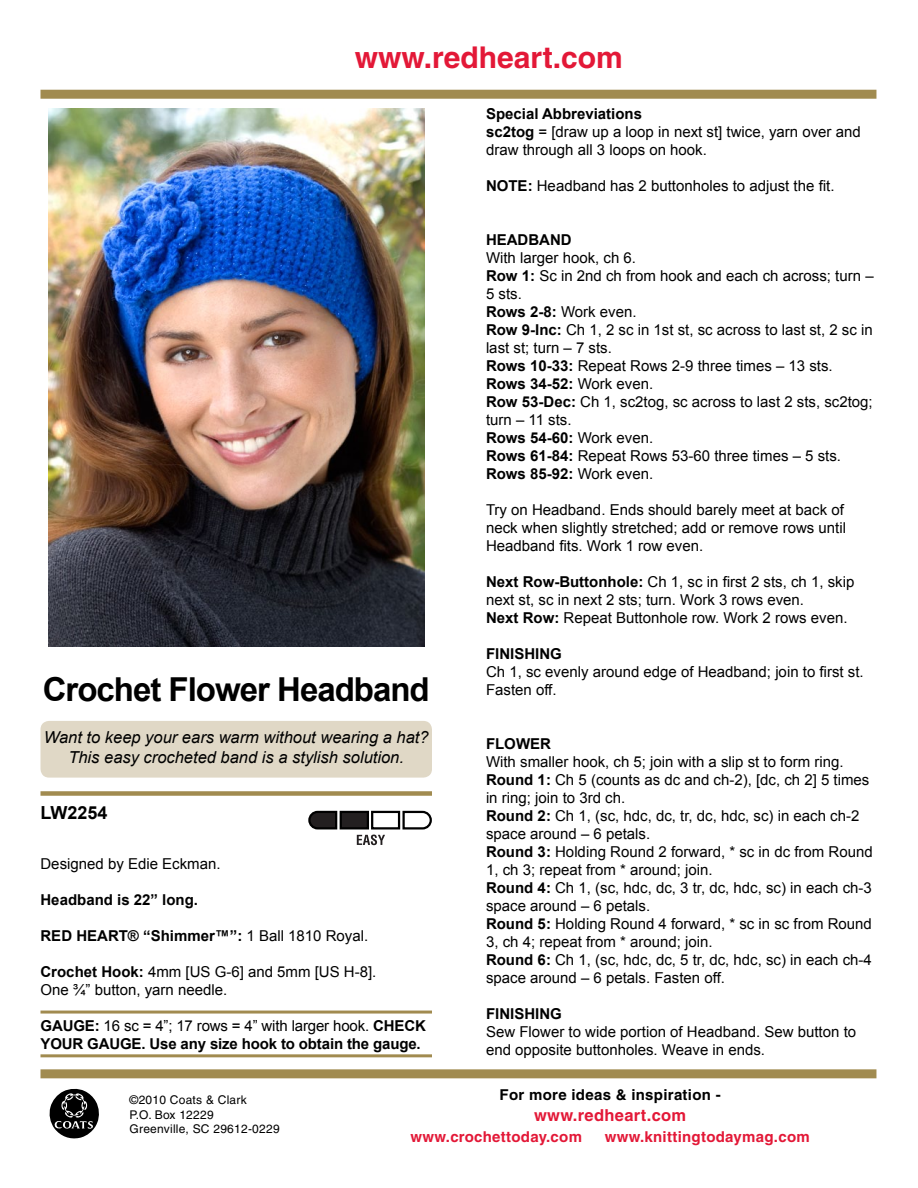
<style>
.page{position:relative;width:918px;height:1188px;background:#fff}
.page>*{position:absolute;margin:0;border:0;box-sizing:border-box;transform-origin:0 0}
.t1{font:700 33px "Arial";letter-spacing:-.03em;color:#000}
.t2{font:700 30px "Helvetica";color:#e31837}
.t3{font:700 18px "Arial";color:#000}
.t4{font:italic 16.5px/19.8px "Arial";color:#000;text-align:center}
.t5{font:700 16.5px "Helvetica";letter-spacing:.02em;color:#e31837}
.t6{font:15px/18px "Arial";color:#000}
.t7{font:700 15px/18px "Arial";color:#000}
.t8{font:700 15px "Helvetica";letter-spacing:.02em;color:#e31837}
.t9{font:700 15px "Helvetica";letter-spacing:.02em;color:#000}
.t10{font:12px/14.4px "Helvetica";letter-spacing:.02em;color:#000}
.s1{font-weight:400}
.s2{font-weight:700}
</style>
<div class="page">
<div style="left:40px;top:90px;width:836px;height:9px;background:#a18b50"></div>
<div style="left:40px;top:1069px;width:836px;height:9px;background:#a18b50"></div>
<svg style="left:49px;top:1088px;width:50px;height:51px"></svg>
<img style="left:48px;top:108px;width:376px;height:538px">
<div style="left:40px;top:791px;width:392px;height:5px;background:#a18b50"></div>
<svg style="left:308px;top:810px;width:124px;height:35px"></svg>
<hr style="left:40px;top:1011px;width:392px;height:3px;background:#a18b50">
<hr style="left:40px;top:1054px;width:392px;height:3px;background:#a18b50">
<div style="left:40px;top:721px;width:392px;height:57px;background:#e0d8c6;border-radius:9px"></div>
<h2 class="t2" style="left:355px;top:39px;width:269px">www.redheart.com</h2>
<h1 class="t1" style="left:43px;top:671px;width:389px">Crochet Flower Headband</h1>
<p class="t4" style="left:44px;top:727px;width:386px">Want to keep your ears warm without wearing a hat?<br>This easy crocheted band is a stylish solution.</p>
<p class="t3" style="left:40px;top:802px;width:69px">LW2254</p>
<p class="t6" style="left:40px;top:854px;width:182px">Designed by Edie Eckman.</p>
<p class="t7" style="left:40px;top:890px;width:159px">Headband is 22” long.</p>
<p class="t7" style="left:40px;top:926px;width:329px">RED HEART® “Shimmer™”: <span class="s1">1 Ball 1810 Royal.</span></p>
<p class="t6" style="left:40px;top:962px;width:337px"><span class="s2">Crochet Hook:</span> 4mm [US G-6] and 5mm [US H-8].<br>One ¾” button, yarn needle.</p>
<p class="t7" style="left:40px;top:1016px;width:387px">GAUGE: <span class="s1">16 sc = 4”; 17 rows = 4” with larger hook.</span> CHECK<br>YOUR GAUGE. Use any size hook to obtain the gauge.</p>
<p class="t6" style="left:486px;top:105px;width:376px"><span class="s2">Special Abbreviations<br>sc2tog</span> = [draw up a loop in next st] twice, yarn over and draw through all 3 loops on hook.</p>
<p class="t6" style="left:486px;top:177px;width:350px"><span class="s2">NOTE:</span> Headband has 2 buttonholes to adjust the fit.</p>
<p class="t7" style="left:486px;top:231px;width:87px">HEADBAND</p>
<p class="t6" style="left:486px;top:249px;width:389px">With larger hook, ch 6.<br><span class="s2">Row 1:</span> Sc in 2nd ch from hook and each ch across; turn –<br>5 sts.<br><span class="s2">Rows 2-8:</span> Work even.<br><span class="s2">Row 9-Inc:</span> Ch 1, 2 sc in 1st st, sc across to last st, 2 sc in last st; turn – 7 sts.<br><span class="s2">Rows 10-33:</span> Repeat Rows 2-9 three times – 13 sts.<br><span class="s2">Rows 34-52:</span> Work even.<br><span class="s2">Row 53-Dec:</span> Ch 1, sc2tog, sc across to last 2 sts, sc2tog; turn – 11 sts.<br><span class="s2">Rows 54-60:</span> Work even.<br><span class="s2">Rows 61-84:</span> Repeat Rows 53-60 three times – 5 sts.<br><span class="s2">Rows 85-92:</span> Work even.</p>
<p class="t6" style="left:486px;top:501px;width:362px">Try on Headband. Ends should barely meet at back of neck when slightly stretched; add or remove rows until<br>Headband fits. Work 1 row even.</p>
<p class="t6" style="left:486px;top:573px;width:370px"><span class="s2">Next Row-Buttonhole:</span> Ch 1, sc in first 2 sts, ch 1, skip next st, sc in next 2 sts; turn. Work 3 rows even.<br><span class="s2">Next Row:</span> Repeat Buttonhole row. Work 2 rows even.</p>
<p class="t7" style="left:486px;top:645px;width:19px">Finishing</p>
<p class="t6" style="left:486px;top:663px;width:379px">Ch 1, sc evenly around edge of Headband; join to first st.<br>Fasten off.</p>
<p class="t7" style="left:486px;top:735px;width:22px">Flower</p>
<p class="t6" style="left:486px;top:753px;width:388px">With smaller hook, ch 5; join with a slip st to form ring.<br><span class="s2">Round 1:</span> Ch 5 (counts as dc and ch-2), [dc, ch 2] 5 times in ring; join to 3rd ch.<br><span class="s2">Round 2:</span> Ch 1, (sc, hdc, dc, tr, dc, hdc, sc) in each ch-2 space around – 6 petals.<br><span class="s2">Round 3:</span> Holding Round 2 forward, * sc in dc from Round 1, ch 3; repeat from * around; join.<br><span class="s2">Round 4:</span> Ch 1, (sc, hdc, dc, 3 tr, dc, hdc, sc) in each ch-3 space around – 6 petals.<br><span class="s2">Round 5:</span> Holding Round 4 forward, * sc in sc from Round 3, ch 4; repeat from * around; join.<br><span class="s2">Round 6:</span> Ch 1, (sc, hdc, dc, 5 tr, dc, hdc, sc) in each ch-4 space around – 6 petals. Fasten off.</p>
<p class="t7" style="left:486px;top:1005px;width:77px">FINISHING</p>
<p class="t6" style="left:486px;top:1023px;width:372px">Sew Flower to wide portion of Headband. Sew button to end opposite buttonholes. Weave in ends.</p>
<p class="t10" style="left:130px;top:1093px;width:152px">©2010 Coats &amp; Clark<br>P.O. Box 12229<br>Greenville, SC 29612-0229</p>
<p class="t9" style="left:500px;top:1086px;width:223px">For more ideas &amp; inspiration -</p>
<p class="t5" style="left:534px;top:1105px;width:154px">www.redheart.com</p>
<p class="t8" style="left:411px;top:1128px;width:173px">www.crochettoday.com</p>
<p class="t8" style="left:605px;top:1128px;width:207px">www.knittingtodaymag.com</p>
</div>
